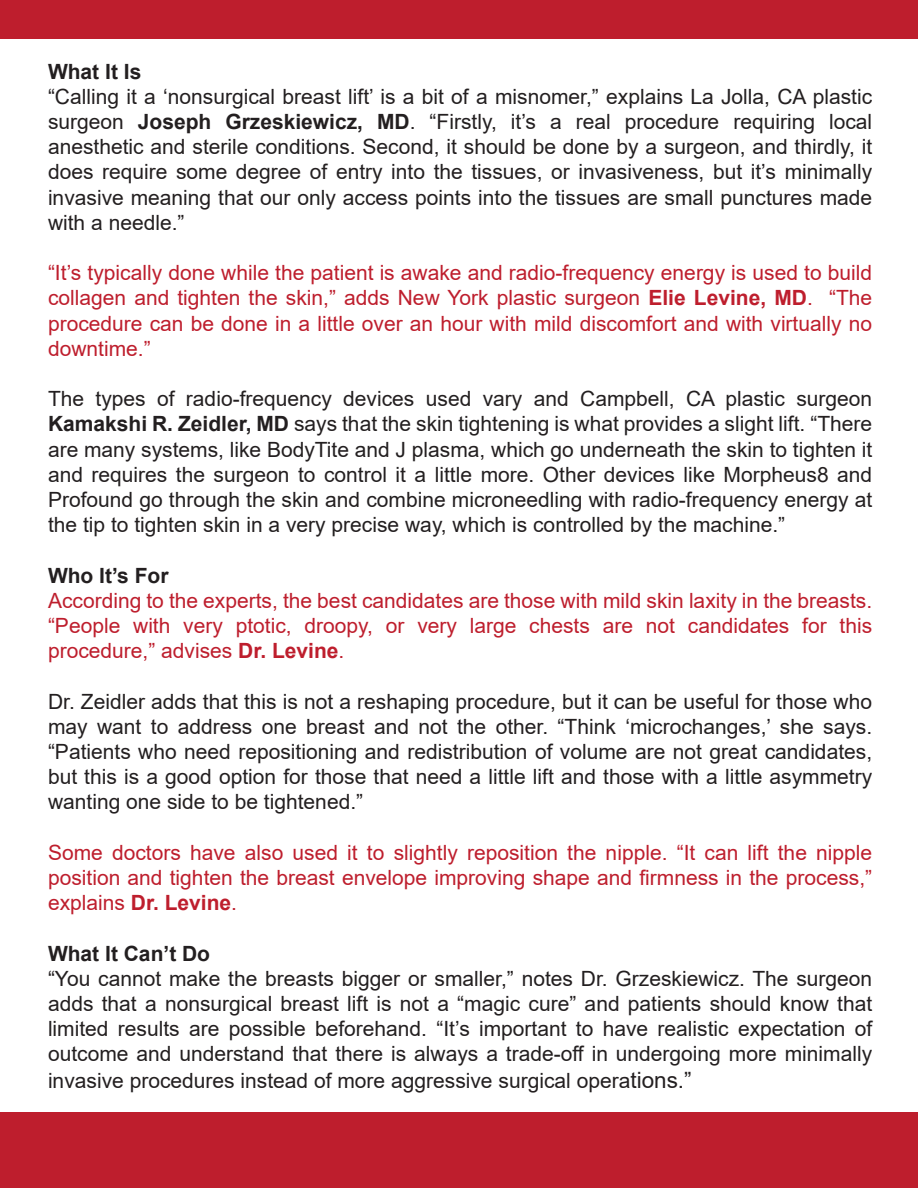
<style>
.page{position:relative;width:918px;height:1188px;background:#fff}
.page>*{position:absolute;margin:0;border:0;box-sizing:border-box;transform-origin:0 0}
.t1{font:21px/25.2px "Arial";color:#231f20;text-align:justify}
.t2{font:21px/25.2px "Arial";color:#be1e2d;text-align:justify}
.t3{font:700 21px "Arial";color:#231f20}
.s1{font-weight:700}
.s2{font-size:22.5px}
</style>
<div class="page">
<div style="left:1px;top:0;width:917px;height:39px;background:#be1e2d"></div>
<div style="left:0;top:1113px;width:918px;height:75px;background:#be1e2d"></div>
<p class="t3" style="left:48px;top:56px;width:95px">What It Is</p>
<p class="t1" style="left:48px;top:84px;width:826px">“Calling it a ‘nonsurgical breast lift’ is a bit of a misnomer,” explains La Jolla, CA plastic surgeon <span class="s1">Joseph Grzeskiewicz, MD</span>. “Firstly, it’s a real procedure requiring local anesthetic and sterile conditions. Second, it should be done by a surgeon, and thirdly, it does require some degree of entry into the tissues, or invasiveness, but it’s minimally invasive meaning that our only access points into the tissues are small punctures made with a needle.”</p>
<p class="t2" style="left:48px;top:260px;width:826px">“It’s typically done while the patient is awake and radio-frequency energy is used to build collagen and tighten the skin,” adds New York plastic surgeon <span class="s1">Elie Levine, MD</span>. “The procedure can be done in a little over an hour with mild discomfort and with virtually no downtime.”</p>
<p class="t1" style="left:48px;top:386px;width:826px">The types of radio-frequency devices used vary and Campbell, CA plastic surgeon <span class="s1">Kamakshi R. Zeidler, MD</span> says that the skin tightening is what provides a slight lift. “There are many systems, like BodyTite and J plasma, which go underneath the skin to tighten it and requires the surgeon to control it a little more. Other devices like Morpheus8 and Profound go through the skin and combine microneedling with radio-frequency energy at the tip to tighten skin in a very precise way, which is controlled by the machine.”</p>
<p class="t3" style="left:48px;top:560px;width:122px">Who It’s For</p>
<p class="t2" style="left:48px;top:588px;width:826px">According to the experts, the best candidates are those with mild skin laxity in the breasts. “People with very ptotic, droopy, or very large chests are not candidates for this procedure,” advises <span class="s1">Dr. Levine</span>.</p>
<p class="t1" style="left:48px;top:688px;width:826px">Dr. Zeidler adds that this is not a reshaping procedure, but it can be useful for those who may want to address one breast and not the other. “Think ‘microchanges,’ she says. “Patients who need repositioning and redistribution of volume are not great candidates, but this is a good option for those that need a little lift and those with a little asymmetry wanting one side to be tightened.”</p>
<p class="t2" style="left:48px;top:840px;width:826px">Some doctors have also used it to slightly reposition the nipple. “It can lift the nipple position and tighten the breast envelope improving shape and firmness in the process,” explains <span class="s1">Dr. Levine</span>.</p>
<p class="t3" style="left:48px;top:938px;width:164px">What It Can’t Do</p>
<p class="t1" style="left:48px;top:965px;width:826px;line-height:25.7px">“You cannot make the breasts bigger or smaller,” notes Dr. Grzeskiewicz. The surgeon adds that a nonsurgical breast lift is not a “magic cure” and patients should know that limited results are possible beforehand. “It’s important to have realistic expectation of outcome and understand that there is always a trade-off in undergoing more minimally invasive procedures instead of more aggressive surgical opera<span class="s2">tions.”</span></p>
</div>
